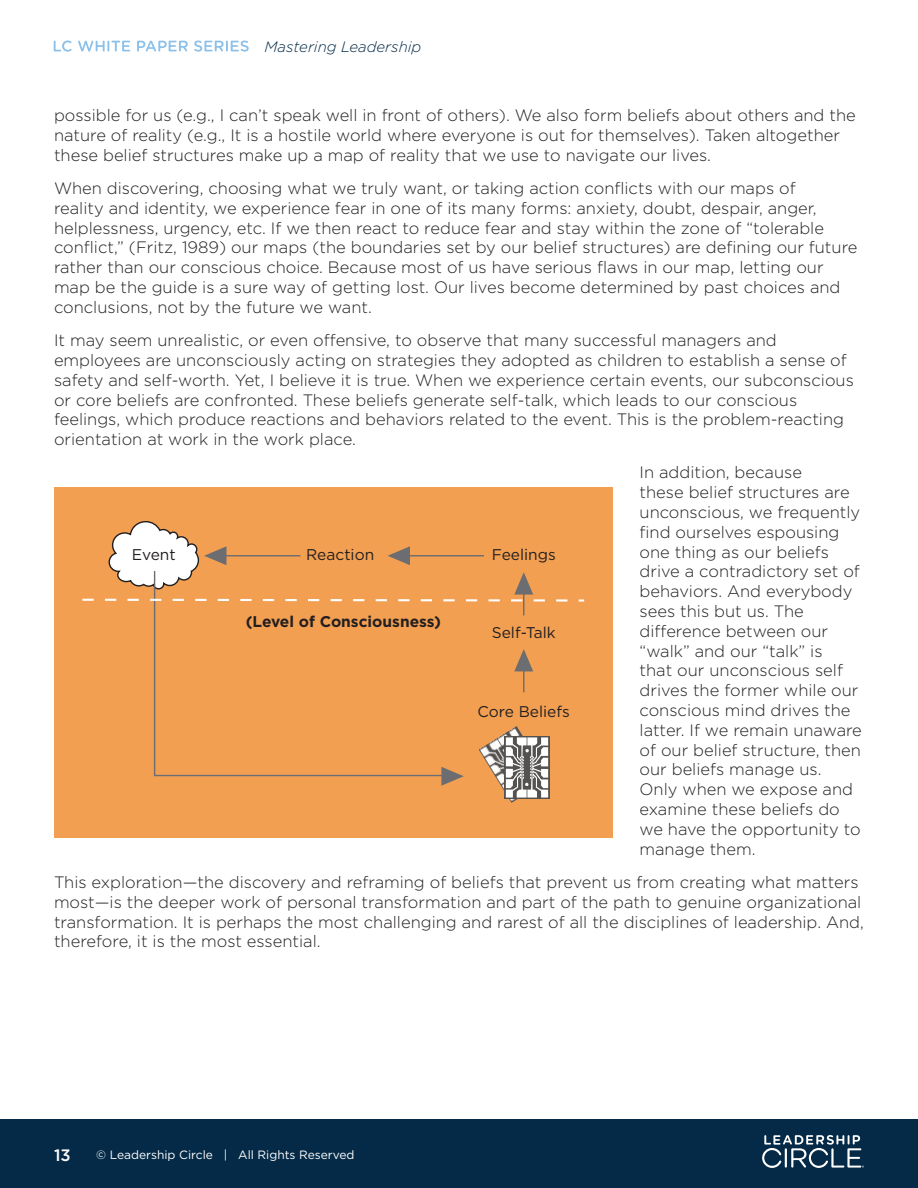
<style>
.page{position:relative;width:918px;height:1188px;background:#fff}
.page>*{position:absolute;margin:0;border:0;box-sizing:border-box;transform-origin:0 0}
.Paragraph_Style_1{font:300 16.5px/19.8px "Gotham";color:#231f20}
.t1{font:500 16.5px "Gotham";color:#fff}
.t2{font:15.45px "Gotham";color:#231f20}
.t3{font:700 15.45px "Gotham";color:#231f20}
.t4{font:italic 300 15px "Gotham";color:#042a47}
.t5{font:12px "Gotham";color:#fff}
</style>
<div class="page">
<svg style="left:54px;top:41px;width:18px;height:11px"></svg>
<svg style="left:78px;top:41px;width:52px;height:11px"></svg>
<svg style="left:137px;top:41px;width:51px;height:10px"></svg>
<svg style="left:194px;top:41px;width:55px;height:11px"></svg>
<div style="left:0;top:1119px;width:918px;height:69px;background:#042a47"></div>
<svg style="left:762px;top:1135px;width:102px;height:33px"></svg>
<div style="left:54px;top:487px;width:559px;height:350px;background:#f29f52"></div>
<svg style="left:441px;top:769px;width:23px;height:17px"></svg>
<svg style="left:514px;top:649px;width:19px;height:43px"></svg>
<svg style="left:153px;top:615px;width:295px;height:162px"></svg>
<img style="left:479px;top:726px;width:44px;height:77px">
<img style="left:505px;top:736px;width:44px;height:63px">
<svg style="left:82px;top:521px;width:503px;height:94px"></svg>
<p class="t4" style="left:265px;top:37px;width:158px">Mastering Leadership</p>
<p class="Paragraph_Style_1" style="left:54px;top:105px;width:803px">possible for us (e.g., I can’t speak well in front of others). We also form beliefs about others and the nature of reality (e.g., It is a hostile world where everyone is out for themselves). Taken altogether these belief structures make up a map of reality that we use to navigate our lives.</p>
<p class="Paragraph_Style_1" style="left:54px;top:178px;width:805px">When discovering, choosing what we truly want, or taking action conflicts with our maps of<br>reality and identity, we experience fear in one of its many forms: anxiety, doubt, despair, anger, helplessness, urgency, etc. If we then react to reduce fear and stay within the zone of “tolerable conflict,” (Fritz, 1989) our maps (the boundaries set by our belief structures) are defining our future rather than our conscious choice. Because most of us have serious flaws in our map, letting our map be the guide is a sure way of getting lost. Our lives become determined by past choices and conclusions, not by the future we want.</p>
<p class="Paragraph_Style_1" style="left:54px;top:330px;width:801px">It may seem unrealistic, or even offensive, to observe that many successful managers and employees are unconsciously acting on strategies they adopted as children to establish a sense of safety and self-worth. Yet, I believe it is true. When we experience certain events, our subconscious or core beliefs are confronted. These beliefs generate self-talk, which leads to our conscious feelings, which produce reactions and behaviors related to the event. This is the problem-reacting orientation at work in the work place.</p>
<p class="Paragraph_Style_1" style="left:640px;top:462px;width:224px">In addition, because<br>these belief structures are unconscious, we frequently find ourselves espousing one thing as our beliefs drive a contradictory set of behaviors. And everybody sees this but us. The difference between our “walk” and our “talk” is<br>that our unconscious self drives the former while our conscious mind drives the latter. If we remain unaware of our belief structure, then our beliefs manage us.<br>Only when we expose and examine these beliefs do we have the opportunity to manage them.</p>
<p class="Paragraph_Style_1" style="left:54px;top:872px;width:811px">This exploration—the discovery and reframing of beliefs that prevent us from creating what matters most—is the deeper work of personal transformation and part of the path to genuine organizational transformation. It is perhaps the most challenging and rarest of all the disciplines of leadership. And, therefore, it is the most essential.</p>
<p class="t2" style="left:132px;top:545px;width:45px">Event</p>
<p class="t2" style="left:306px;top:545px;width:69px">Reaction</p>
<p class="t2" style="left:492px;top:545px;width:66px">Feelings</p>
<p class="t3" style="left:246px;top:611px;width:197px">(Level of Consciousness)</p>
<p class="t2" style="left:492px;top:622px;width:65px">Self-Talk</p>
<p class="t2" style="left:478px;top:702px;width:94px">Core Beliefs</p>
<p class="t1" style="left:54px;top:1144px;width:18px">13</p>
<p class="t5" style="left:96px;top:1147px;width:260px">© Leadership Circle | All Rights Reserved</p>
</div>
